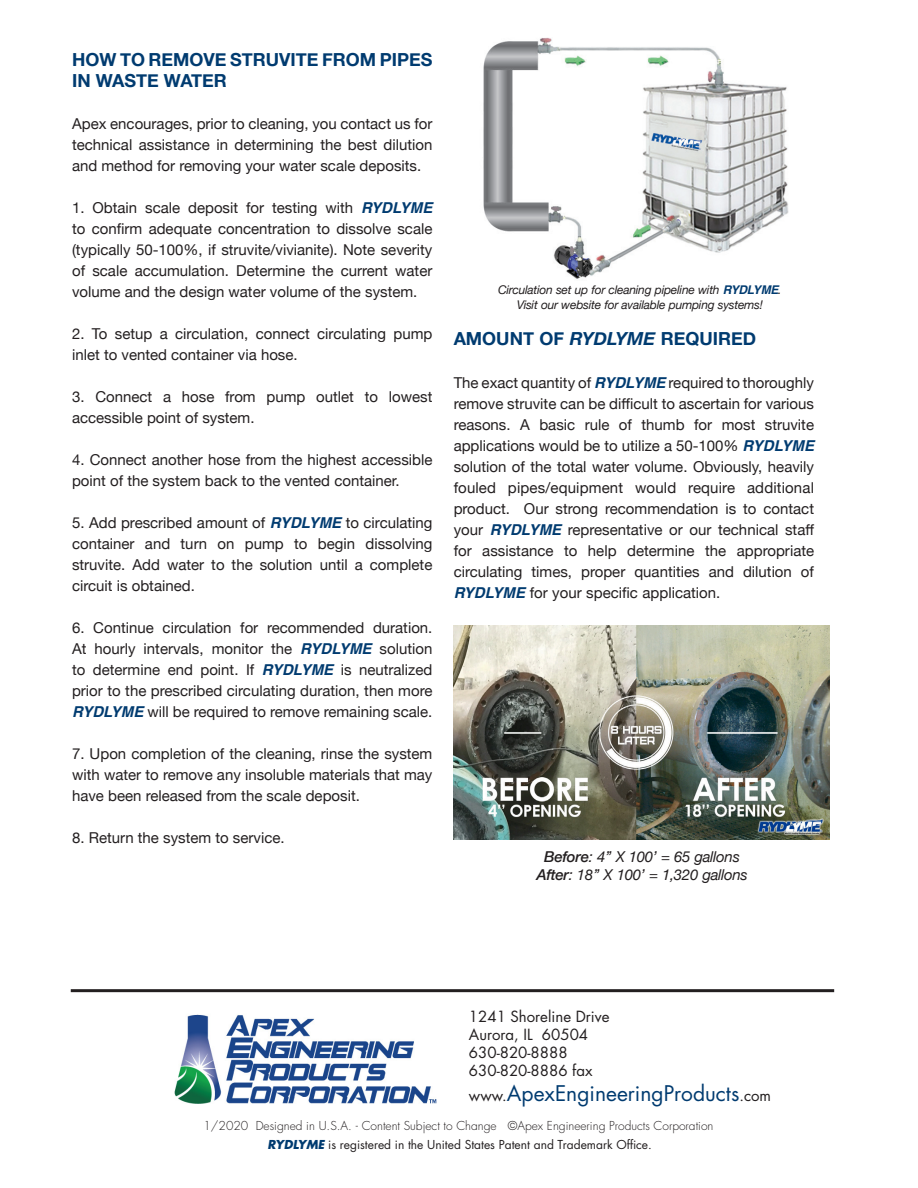
<style>
.page{position:relative;width:918px;height:1188px;background:#fff}
.page>*{position:absolute;margin:0;border:0;box-sizing:border-box;transform-origin:0 0}
.t1{font:21px "Futura Std";color:#003b70}
.t2{font:700 18px/21px "Helvetica Neue";color:#003b70}
.t3{font:15px/21px "Helvetica Neue";color:#231f20;text-align:justify}
.t4{font:15px "Futura Std";color:#231f20}
.t5{font:italic 15px "Helvetica Neue";letter-spacing:-.02em;color:#231f20}
.t6{font:italic 12px "Helvetica Neue";letter-spacing:-.02em;color:#231f20}
.t7{font:300 12px "Futura Std";color:#231f20}
.t8{font:12px "Futura Std";color:#231f20}
.s1{font-family:"Helvetica";font-weight:700;font-style:italic;color:#003b70}
.s2{font-family:"Helvetica";font-weight:700;color:#003b70}
.s3{font-style:italic}
.s4{font-weight:500}
.s5{font-size:15px;color:#231f20}
.s6{font-weight:700;font-style:italic;color:#003b70}
</style>
<div class="page">
<hr style="left:71px;top:989px;width:763px;height:3px;background:#231f20">
<img style="left:174px;top:1014px;width:263px;height:90px">
<img style="left:454px;top:625px;width:375px;height:215px">
<img style="left:483px;top:37px;width:306px;height:242px">
<p class="t2" style="left:72px;top:49px;width:362px">HOW TO REMOVE STRUVITE FROM PIPES<br>IN WASTE WATER</p>
<p class="t3" style="left:72px;top:114px;width:362px">Apex encourages, prior to cleaning, you contact us for technical assistance in determining the best dilution and method for removing your water scale deposits.</p>
<p class="t3" style="left:72px;top:198px;width:362px">1. Obtain scale deposit for testing with <span class="s1">RYDLYME </span>to confirm adequate concentration to dissolve scale (typically 50-100%, if struvite/vivianite). Note severity of scale accumulation. Determine the current water volume and the design water volume of the system.</p>
<p class="t3" style="left:72px;top:324px;width:362px">2. To setup a circulation, connect circulating pump inlet to vented container via hose.</p>
<p class="t3" style="left:72px;top:387px;width:362px">3. Connect a hose from pump outlet to lowest accessible point of system.</p>
<p class="t3" style="left:72px;top:450px;width:362px">4. Connect another hose from the highest accessible point of the system back to the vented container.</p>
<p class="t3" style="left:72px;top:513px;width:362px">5. Add prescribed amount of <span class="s1">RYDLYME</span> to circulating container and turn on pump to begin dissolving struvite. Add water to the solution until a complete circuit is obtained.</p>
<p class="t3" style="left:72px;top:618px;width:362px">6. Continue circulation for recommended duration.<br>At hourly intervals, monitor the <span class="s1">RYDLYME</span> solution to determine end point. If <span class="s1">RYDLYME</span> is neutralized prior to the prescribed circulating duration, then more <span class="s1">RYDLYME</span> will be required to remove remaining scale.</p>
<p class="t3" style="left:72px;top:744px;width:362px">7. Upon completion of the cleaning, rinse the system with water to remove any insoluble materials that may have been released from the scale deposit.</p>
<p class="t3" style="left:72px;top:828px;width:214px">8. Return the system to service.</p>
<p class="t6" style="left:498px;top:281px;width:285px">Circulation set up for cleaning pipeline with <span class="s2">RYDLYME</span>.</p>
<p class="t6" style="left:517px;top:296px;width:248px">Visit our website for available pumping systems!</p>
<p class="t2" style="left:454px;top:328px;width:304px">AMOUNT OF <span class="s3">RYDLYME</span> REQUIRED</p>
<p class="t3" style="left:454px;top:373px;width:362px">The exact quantity of <span class="s1">RYDLYME</span> required to thoroughly remove struvite can be difficult to ascertain for various reasons. A basic rule of thumb for most struvite applications would be to utilize a 50-100% <span class="s1">RYDLYME </span>solution of the total water volume. Obviously, heavily fouled pipes/equipment would require additional product. Our strong recommendation is to contact your <span class="s1">RYDLYME</span> representative or our technical staff for assistance to help determine the appropriate circulating times, proper quantities and dilution of <span class="s1">RYDLYME</span> for your specific application.</p>
<p class="t5" style="left:544px;top:846px;width:197px"><span class="s4">Before</span>: 4’’ X 100’ = 65 gallons</p>
<p class="t5" style="left:536px;top:864px;width:213px"><span class="s4">After</span>: 18’’ X 100’ = 1,320 gallons</p>
<p class="t4" style="left:469px;top:1007px;width:142px">1241 Shoreline Drive</p>
<p class="t4" style="left:469px;top:1025px;width:121px">Aurora, IL 60504</p>
<p class="t4" style="left:469px;top:1043px;width:100px">630-820-8888</p>
<p class="t4" style="left:469px;top:1061px;width:125px">630-820-8886 fax</p>
<p class="t1" style="left:469px;top:1080px;width:304px"><span class="s5">www.</span>ApexEngineeringProducts<span class="s5">.com</span></p>
<p class="t7" style="left:203px;top:1119px;width:511px">1/2020 Designed in U.S.A. - Content Subject to Change ©Apex Engineering Products Corporation</p>
<p class="t8" style="left:267px;top:1137px;width:386px"><span class="s6">RYDLYME</span> is registered in the United States Patent and Trademark Office.</p>
</div>
